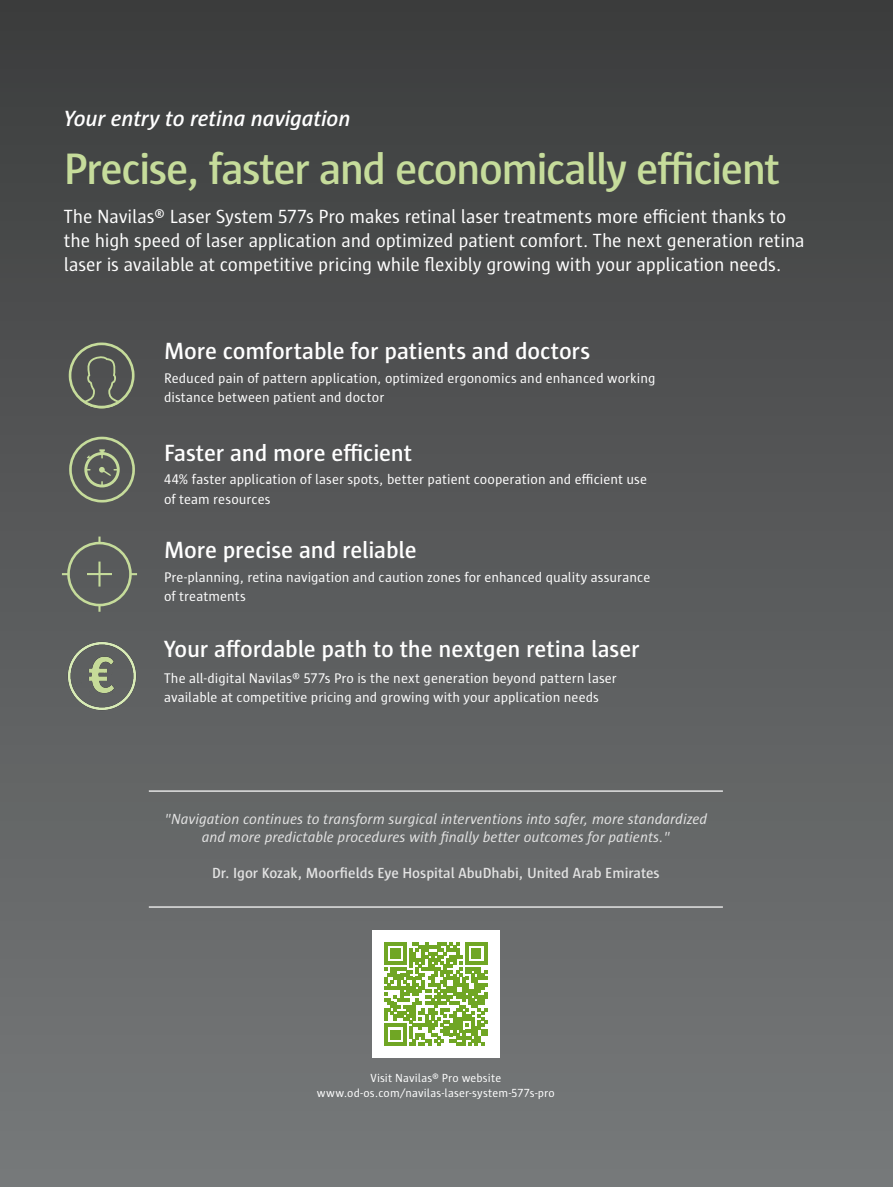
<style>
.page{position:relative;width:893px;height:1187px;background:#fff}
.page>*{position:absolute;margin:0;border:0;box-sizing:border-box;transform-origin:0 0}
.t1{font:600 45px "Sun LT";letter-spacing:-.035em;color:#c6dc9b}
.t2{font:600 24px "Sun LT";letter-spacing:-.005em;color:#fff}
.t3{font:italic 600 22.5px "Sun LT";letter-spacing:-.01em;color:#fff}
.t4{font:19.5px/24px "Sun LT";letter-spacing:-.005em;color:#fff}
.t5{font:italic 15px/18px "Sun LT";color:#e3e3e3;text-align:center}
.t6{font:600 15px "Sun LT";color:#e3e3e3}
.t7{font:14.25px/19.5px "Sun LT";letter-spacing:.005em;color:#fff}
.t8{font:12px/15px "Sun LT";letter-spacing:.01em;color:#fff;text-align:center}
</style>
<div class="page">
<div style="left:0;top:0;width:893px;height:1186px;background:linear-gradient(to bottom,#3c3d3d,#77797b)"></div>
<svg style="left:62px;top:536px;width:75px;height:75px;background:#656962"></svg>
<svg style="left:69px;top:436px;width:66px;height:66px;background:#6b7064"></svg>
<hr style="left:149px;top:790px;width:574px;height:1px;background:#e3e3e3">
<hr style="left:149px;top:906px;width:574px;height:1px;background:#e3e3e3">
<div style="left:372px;top:930px;width:128px;height:127px;background:#fff"></div>
<svg style="left:384px;top:942px;width:103px;height:103px"></svg>
<svg style="left:69px;top:342px;width:66px;height:66px;background:#63685d"></svg>
<img style="left:61px;top:634px;width:83px;height:83px">
<p class="t3" style="left:64px;top:106px;width:288px">Your entry to retina navigation</p>
<p class="t1" style="left:64px;top:144px;width:718px">Precise, faster and economically efficient</p>
<p class="t4" style="left:64px;top:205px;width:742px">The Navilas® Laser System 577s Pro makes retinal laser treatments more efficient thanks to the high speed of laser application and optimized patient comfort. The next generation retina laser is available at competitive pricing while flexibly growing with your application needs.</p>
<p class="t2" style="left:164px;top:338px;width:428px">More comfortable for patients and doctors</p>
<p class="t7" style="left:164px;top:368px;width:493px">Reduced pain of pattern application, optimized ergonomics and enhanced working distance between patient and doctor</p>
<p class="t2" style="left:164px;top:439px;width:250px">Faster and more efficient</p>
<p class="t7" style="left:164px;top:470px;width:485px">44% faster application of laser spots, better patient cooperation and efficient use of team resources</p>
<p class="t2" style="left:164px;top:536px;width:254px">More precise and reliable</p>
<p class="t7" style="left:164px;top:567px;width:488px">Pre-planning, retina navigation and caution zones for enhanced quality assurance of treatments</p>
<p class="t2" style="left:164px;top:635px;width:477px">Your affordable path to the nextgen retina laser</p>
<p class="t7" style="left:164px;top:668px;width:454px">The all-digital Navilas® 577s Pro is the next generation beyond pattern laser available at competitive pricing and growing with your application needs</p>
<p class="t5" style="left:164px;top:809px;width:544px">"Navigation continues to transform surgical interventions into safer, more standardized and more predictable procedures with finally better outcomes for patients."</p>
<p class="t6" style="left:212px;top:864px;width:449px">Dr. Igor Kozak, Moorfields Eye Hospital AbuDhabi, United Arab Emirates</p>
<p class="t8" style="left:317px;top:1070px;width:239px">Visit Navilas® Pro website www.od-os.com/navilas-laser-system-577s-pro</p>
</div>
